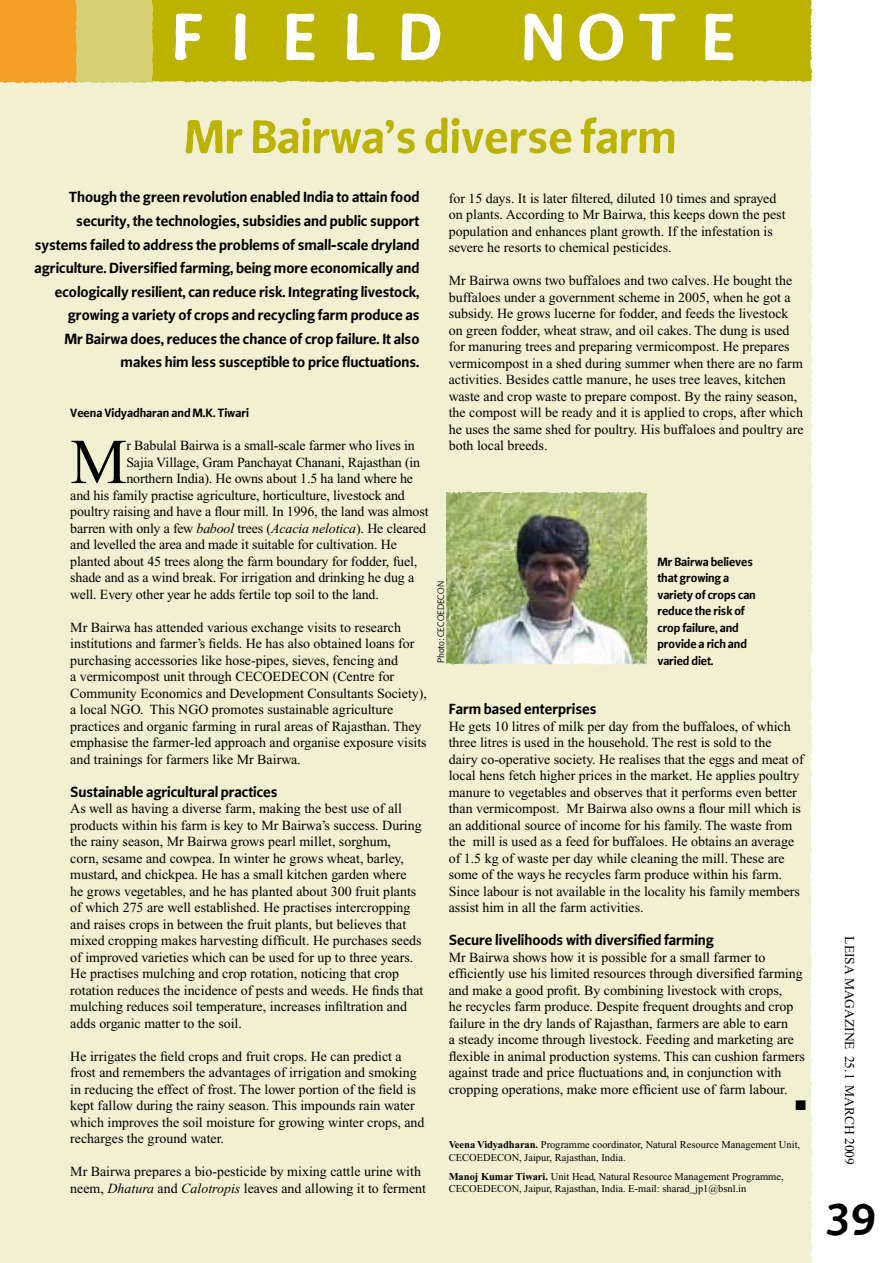
<style>
.page{position:relative;width:893px;height:1263px;background:#fff}
.page>*{position:absolute;margin:0;border:0;box-sizing:border-box;transform-origin:0 0}
.t1{font:63.75px "Times New Roman";color:#000}
.t2{font:52.5px "Beo Sans Bold R11";color:#bbb300}
.t3{font:48px "Beo Sans Bold R11";color:#000}
.t4{font:16.5px/23.5px "Beo Sans Bold R11";color:#000;text-align:right}
.t5{font:13.95px/16.5px "Times New Roman";color:#000}
.t6{font:13.95px "Zapf Dingbats ITC";color:#000}
.t7{font:13.5px/16.5px "Beo Sans Bold R11";letter-spacing:-.005em;color:#000}
.t8{font:13.5px "Times New Roman";color:#000}
.t9{font:10.5px/12.6px "Times New Roman";color:#000}
.t10{font:10.5px "Beo Sans R11";letter-spacing:-.005em;color:#000}
.s1{font-style:italic}
.s2{font-weight:700}
</style>
<div class="page">
<div style="left:154px;top:0;width:656px;height:77px;background:#bbb300"></div>
<div style="left:0;top:77px;width:810px;height:1186px;background:#f2f0d2"></div>
<svg style="left:175px;top:13px;width:27px;height:48px"></svg>
<svg style="left:235px;top:13px;width:12px;height:48px"></svg>
<svg style="left:286px;top:13px;width:29px;height:48px"></svg>
<svg style="left:347px;top:13px;width:28px;height:48px"></svg>
<svg style="left:401px;top:13px;width:39px;height:47px"></svg>
<svg style="left:524px;top:13px;width:38px;height:48px"></svg>
<svg style="left:639px;top:13px;width:37px;height:48px"></svg>
<svg style="left:705px;top:13px;width:29px;height:48px"></svg>
<svg style="left:579px;top:13px;width:44px;height:48px"></svg>
<svg style="left:0;top:0;width:154px;height:83px;background:#e5b74c"></svg>
<img style="left:810px;top:0;width:3px;height:1263px">
<img style="left:437px;top:483px;width:218px;height:196px">
<div style="left:751px;top:1px;width:57px;height:69px;background:#bbb300"></div>
<h2 class="t2" style="left:184px;top:111px;width:494px">Mr Bairwa’s diverse farm</h2>
<p class="t4" style="left:35px;top:186px;width:386px">Though the green revolution enabled India to attain food security, the technologies, subsidies and public support systems failed to address the problems of small-scale dryland agriculture. Diversified farming, being more economically and ecologically resilient, can reduce risk. Integrating livestock, growing a variety of crops and recycling farm produce as<br>Mr Bairwa does, reduces the chance of crop failure. It also makes him less susceptible to price fluctuations.</p>
<p class="t7" style="left:70px;top:405px;width:180px">Veena Vidyadharan and M.K. Tiwari</p>
<h1 class="t1" style="left:70px;top:427px;width:58px">M</h1>
<p class="t5" style="left:126px;top:437px;width:290px">r Babulal Bairwa is a small-scale farmer who lives in</p>
<p class="t5" style="left:126px;top:454px;width:295px">Sajia Village, Gram Panchayat Chanani, Rajasthan (in</p>
<p class="t5" style="left:126px;top:470px;width:288px">northern India). He owns about 1.5 ha land where he</p>
<p class="t5" style="left:70px;top:487px;width:336px">and his family practise agriculture, horticulture, livestock and</p>
<p class="t5" style="left:70px;top:503px;width:360px">poultry raising and have a flour mill. In 1996, the land was almost</p>
<p class="t5" style="left:70px;top:520px;width:357px">barren with only a few <span class="s1">babool</span> trees (<span class="s1">Acacia nelotica</span>). He cleared</p>
<p class="t5" style="left:70px;top:536px;width:328px">and levelled the area and made it suitable for cultivation. He</p>
<p class="t5" style="left:70px;top:553px;width:348px">planted about 45 trees along the farm boundary for fodder, fuel,</p>
<p class="t5" style="left:70px;top:569px;width:345px">shade and as a wind break. For irrigation and drinking he dug a</p>
<p class="t5" style="left:70px;top:586px;width:310px">well. Every other year he adds fertile top soil to the land.</p>
<p class="t5" style="left:70px;top:619px;width:358px">Mr Bairwa has attended various exchange visits to research institutions and farmer’s fields. He has also obtained loans for purchasing accessories like hose-pipes, sieves, fencing and<br>a vermicompost unit through CECOEDECON (Centre for Community Economics and Development Consultants Society), a local NGO. This NGO promotes sustainable agriculture practices and organic farming in rural areas of Rajasthan. They emphasise the farmer-led approach and organise exposure visits and trainings for farmers like Mr Bairwa.</p>
<p class="t4" style="left:70px;top:780px;width:209px">Sustainable agricultural practices</p>
<p class="t5" style="left:70px;top:800px;width:355px">As well as having a diverse farm, making the best use of all products within his farm is key to Mr Bairwa’s success. During the rainy season, Mr Bairwa grows pearl millet, sorghum,<br>corn, sesame and cowpea. In winter he grows wheat, barley, mustard, and chickpea. He has a small kitchen garden where<br>he grows vegetables, and he has planted about 300 fruit plants of which 275 are well established. He practises intercropping and raises crops in between the fruit plants, but believes that mixed cropping makes harvesting difficult. He purchases seeds of improved varieties which can be used for up to three years.<br>He practises mulching and crop rotation, noticing that crop rotation reduces the incidence of pests and weeds. He finds that mulching reduces soil temperature, increases infiltration and adds organic matter to the soil.</p>
<p class="t5" style="left:70px;top:1048px;width:356px">He irrigates the field crops and fruit crops. He can predict a frost and remembers the advantages of irrigation and smoking in reducing the effect of frost. The lower portion of the field is kept fallow during the rainy season. This impounds rain water which improves the soil moisture for growing winter crops, and recharges the ground water.</p>
<p class="t5" style="left:70px;top:1163px;width:357px">Mr Bairwa prepares a bio-pesticide by mixing cattle urine with neem, <span class="s1">Dhatura</span> and <span class="s1">Calotropis</span> leaves and allowing it to ferment</p>
<p class="t5" style="left:449px;top:190px;width:338px">for 15 days. It is later filtered, diluted 10 times and sprayed on plants. According to Mr Bairwa, this keeps down the pest population and enhances plant growth. If the infestation is severe he resorts to chemical pesticides.</p>
<p class="t5" style="left:449px;top:272px;width:356px">Mr Bairwa owns two buffaloes and two calves. He bought the buffaloes under a government scheme in 2005, when he got a subsidy. He grows lucerne for fodder, and feeds the livestock on green fodder, wheat straw, and oil cakes. The dung is used for manuring trees and preparing vermicompost. He prepares vermicompost in a shed during summer when there are no farm activities. Besides cattle manure, he uses tree leaves, kitchen waste and crop waste to prepare compost. By the rainy season, the compost will be ready and it is applied to crops, after which he uses the same shed for poultry. His buffaloes and poultry are both local breeds.</p>
<p class="t10" style="left:436px;top:663px;width:83px;rotate:-90deg">Photo: CECOEDECON</p>
<p class="t7" style="left:657px;top:553px;width:100px">Mr Bairwa believes that growing a variety of crops can reduce the risk of crop failure, and provide a rich and</p>
<p class="t7" style="left:657px;top:652px;width:58px">varied diet.</p>
<p class="t4" style="left:449px;top:697px;width:149px">Farm based enterprises</p>
<p class="t5" style="left:449px;top:718px;width:357px">He gets 10 litres of milk per day from the buffaloes, of which three litres is used in the household. The rest is sold to the dairy co-operative society. He realises that the eggs and meat of local hens fetch higher prices in the market. He applies poultry manure to vegetables and observes that it performs even better than vermicompost. Mr Bairwa also owns a flour mill which is an additional source of income for his family. The waste from the mill is used as a feed for buffaloes. He obtains an average of 1.5 kg of waste per day while cleaning the mill. These are some of the ways he recycles farm produce within his farm.<br>Since labour is not available in the locality his family members assist him in all the farm activities.</p>
<p class="t4" style="left:449px;top:928px;width:267px">Secure livelihoods with diversified farming</p>
<p class="t5" style="left:449px;top:949px;width:358px">Mr Bairwa shows how it is possible for a small farmer to efficiently use his limited resources through diversified farming and make a good profit. By combining livestock with crops,<br>he recycles farm produce. Despite frequent droughts and crop failure in the dry lands of Rajasthan, farmers are able to earn<br>a steady income through livestock. Feeding and marketing are flexible in animal production systems. This can cushion farmers against trade and price fluctuations and, in conjunction with cropping operations, make more efficient use of farm labour.</p>
<p class="t6" style="left:795px;top:1099px;width:12px">■</p>
<p class="t9" style="left:449px;top:1138px;width:353px"><span class="s2">Veena Vidyadharan.</span> Programme coordinator, Natural Resource Management Unit,<br>CECOEDECON, Jaipur, Rajasthan, India.</p>
<p class="t9" style="left:449px;top:1170px;width:336px"><span class="s2">Manoj Kumar Tiwari.</span> Unit Head, Natural Resource Management Programme,<br>CECOEDECON, Jaipur, Rajasthan, India. E-mail: sharad_jp1@bsnl.in</p>
<p class="t8" style="left:857px;top:936px;width:230px;rotate:90deg">LEISA Magazine 25.1 march 2009</p>
<h3 class="t3" style="left:824px;top:1187px;width:54px">39</h3>
</div>
